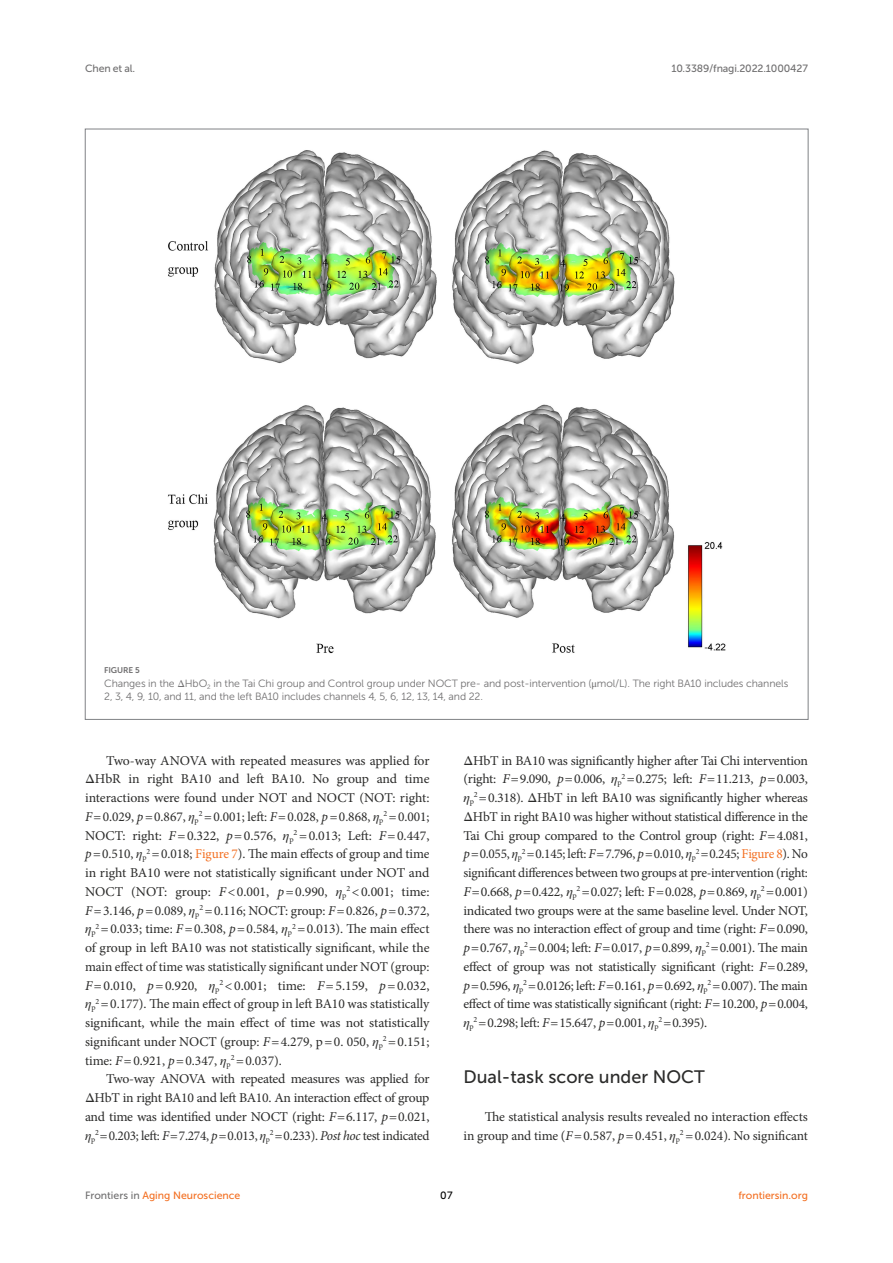
<style>
.page{position:relative;width:893px;height:1263px;background:#fff}
.page>*{position:absolute;margin:0;border:0;box-sizing:border-box;transform-origin:0 0}
.HEAD_2{font:18px "Museo Sans 500";color:#2b2b2a}
.TEXT{font:13.5px/18.8px "Minion Pro";letter-spacing:-.02em;color:#2b2b2a;text-align:justify}
.TEXT_FLUSH{font:13.5px/18.8px "Minion Pro";letter-spacing:-.005em;color:#2b2b2a;text-align:right}
.FIG_LEG{font:10.5px/13.5px "Museo Sans 300";letter-spacing:-.01em;color:#706f70}
.t1{font:10.5px "Museo Sans 500";color:#f36f21}
.t2{font:10.5px "Museo Sans 500";letter-spacing:-.015em;color:#706f70}
.t3{font:10.5px "Museo Sans 500";color:#000}
.FIG_HD{font:8.25px "Museo Sans 700";letter-spacing:-.01em;color:#706f70}
.s1{font-family:"STIX General"}
.s2{font-style:italic}
.s3{font-family:"STIX General";font-style:italic}
.s4{color:#f36f21}
.s5{color:#706f70}
</style>
<div class="page">
<img style="left:167px;top:150px;width:559px;height:504px">
<p class="t2" style="left:85px;top:63px;width:52px">Chen et al.</p>
<p class="t2" style="left:671px;top:63px;width:138px">10.3389/fnagi.2022.1000427</p>
<p class="FIG_HD" style="left:104px;top:666px;width:37px">FIGURE 5</p>
<p class="FIG_LEG" style="left:104px;top:677px;width:686px">Changes in the <span class="s1">Δ</span>HbO<sub>2</sub> in the Tai Chi group and Control group under NOCT pre- and post-intervention (<span class="s1">μ</span>mol/L). The right BA10 includes channels<br>2, 3, 4, 9, 10, and 11, and the left BA10 includes channels 4, 5, 6, 12, 13, 14, and 22.</p>
<p class="TEXT" style="left:85px;top:751px;width:346px;text-indent:21px">Two-way ANOVA with repeated measures was applied for <span class="s1">Δ</span>HbR in right BA10 and left BA10. No group and time interactions were found under NOT and NOCT (NOT: right:<br><span class="s2">F</span>=0.029, <span class="s2">p</span>=0.867, <span class="s3">η</span><sub>p</sub><sup>2</sup> =0.001; left: <span class="s2">F</span>=0.028, <span class="s2">p</span>=0.868, <span class="s3">η</span><sub>p</sub><sup>2</sup> =0.001; NOCT: right: <span class="s2">F</span>=0.322, <span class="s2">p</span>=0.576, <span class="s3">η</span><sub>p</sub><sup>2</sup> =0.013; Left: <span class="s2">F</span>=0.447, <span class="s2">p</span>=0.510, <span class="s3">η</span><sub>p</sub><sup>2</sup> =0.018; <span class="s4">Figure 7</span>). The main effects of group and time in right BA10 were not statistically significant under NOT and NOCT (NOT: group: <span class="s2">F</span>&lt;0.001, <span class="s2">p</span>=0.990, <span class="s3">η</span><sub>p</sub><sup>2</sup> &lt;0.001; time:<br><span class="s2">F</span>=3.146, <span class="s2">p</span>=0.089, <span class="s3">η</span><sub>p</sub><sup>2</sup> =0.116; NOCT: group: <span class="s2">F</span>=0.826, <span class="s2">p</span>=0.372, <span class="s3">η</span><sub>p</sub><sup>2</sup> =0.033; time: <span class="s2">F</span>=0.308, <span class="s2">p</span>=0.584, <span class="s3">η</span><sub>p</sub><sup>2</sup> =0.013). The main effect of group in left BA10 was not statistically significant, while the main effect of time was statistically significant under NOT (group:<br><span class="s2">F</span>=0.010, <span class="s2">p</span>=0.920, <span class="s3">η</span><sub>p</sub><sup>2</sup> &lt;0.001; time: <span class="s2">F</span>=5.159, <span class="s2">p</span>=0.032, <span class="s3">η</span><sub>p</sub><sup>2</sup> =0.177). The main effect of group in left BA10 was statistically significant, while the main effect of time was not statistically significant under NOCT (group: <span class="s2">F</span>=4.279, p=0. 050, <span class="s3">η</span><sub>p</sub><sup>2</sup> =0.151; time: <span class="s2">F</span>=0.921, <span class="s2">p</span>=0.347, <span class="s3">η</span><sub>p</sub><sup>2</sup> =0.037).</p>
<p class="TEXT" style="left:85px;top:1070px;width:346px;text-indent:21px">Two-way ANOVA with repeated measures was applied for <span class="s1">Δ</span>HbT in right BA10 and left BA10. An interaction effect of group and time was identified under NOCT (right: <span class="s2">F</span>=6.117, <span class="s2">p</span>=0.021, <span class="s3">η</span><sub>p</sub><sup>2</sup> =0.203; left: <span class="s2">F</span>=7.274, <span class="s2">p</span>=0.013, <span class="s3">η</span><sub>p</sub><sup>2</sup> =0.233). <span class="s2">Post hoc</span> test indicated</p>
<p class="TEXT" style="left:463px;top:751px;width:346px"><span class="s1">Δ</span>HbT in BA10 was significantly higher after Tai Chi intervention (right: <span class="s2">F</span>=9.090, <span class="s2">p</span>=0.006, <span class="s3">η</span><sub>p</sub><sup>2</sup> =0.275; left: <span class="s2">F</span>=11.213, <span class="s2">p</span>=0.003, <span class="s3">η</span><sub>p</sub><sup>2</sup> =0.318). <span class="s1">Δ</span>HbT in left BA10 was significantly higher whereas <span class="s1">Δ</span>HbT in right BA10 was higher without statistical difference in the Tai Chi group compared to the Control group (right: <span class="s2">F</span>=4.081, <span class="s2">p</span>=0.055, <span class="s3">η</span><sub>p</sub><sup>2</sup> =0.145; left: <span class="s2">F</span>=7.796, <span class="s2">p</span>=0.010, <span class="s3">η</span><sub>p</sub><sup>2</sup> =0.245; <span class="s4">Figure 8</span>). No significant differences between two groups at pre-intervention (right:<br><span class="s2">F</span>=0.668, <span class="s2">p</span>=0.422, <span class="s3">η</span><sub>p</sub><sup>2</sup> =0.027; left: F=0.028, <span class="s2">p</span>=0.869, <span class="s3">η</span><sub>p</sub><sup>2</sup> =0.001) indicated two groups were at the same baseline level. Under NOT, there was no interaction effect of group and time (right: <span class="s2">F</span>=0.090, <span class="s2">p</span>=0.767, <span class="s3">η</span><sub>p</sub><sup>2</sup> =0.004; left: <span class="s2">F</span>=0.017, <span class="s2">p</span>=0.899, <span class="s3">η</span><sub>p</sub><sup>2</sup> =0.001). The main effect of group was not statistically significant (right: <span class="s2">F</span>=0.289, <span class="s2">p</span>=0.596, <span class="s3">η</span><sub>p</sub><sup>2</sup> =0.0126; left: <span class="s2">F</span>=0.161, <span class="s2">p</span>=0.692, <span class="s3">η</span><sub>p</sub><sup>2</sup> =0.007). The main effect of time was statistically significant (right: <span class="s2">F</span>=10.200, <span class="s2">p</span>=0.004, <span class="s3">η</span><sub>p</sub><sup>2</sup> =0.298; left: <span class="s2">F</span>=15.647, <span class="s2">p</span>=0.001, <span class="s3">η</span><sub>p</sub><sup>2</sup> =0.395).</p>
<p class="HEAD_2" style="left:463px;top:1067px;width:243px">Dual-task score under NOCT</p>
<p class="TEXT_FLUSH" style="left:463px;top:1107px;width:346px">The statistical analysis results revealed no interaction effects<br>in group and time (<span class="s2">F</span>=0.587, <span class="s2">p</span>=0.451, <span class="s3">η</span><sub>p</sub><sup>2</sup> =0.024). No significant</p>
<p class="t1" style="left:85px;top:1190px;width:157px"><span class="s5">Frontiers in</span> Aging Neuroscience</p>
<p class="t3" style="left:440px;top:1190px;width:14px">07</p>
<p class="t1" style="left:738px;top:1190px;width:71px">frontiersin.org</p>
</div>
